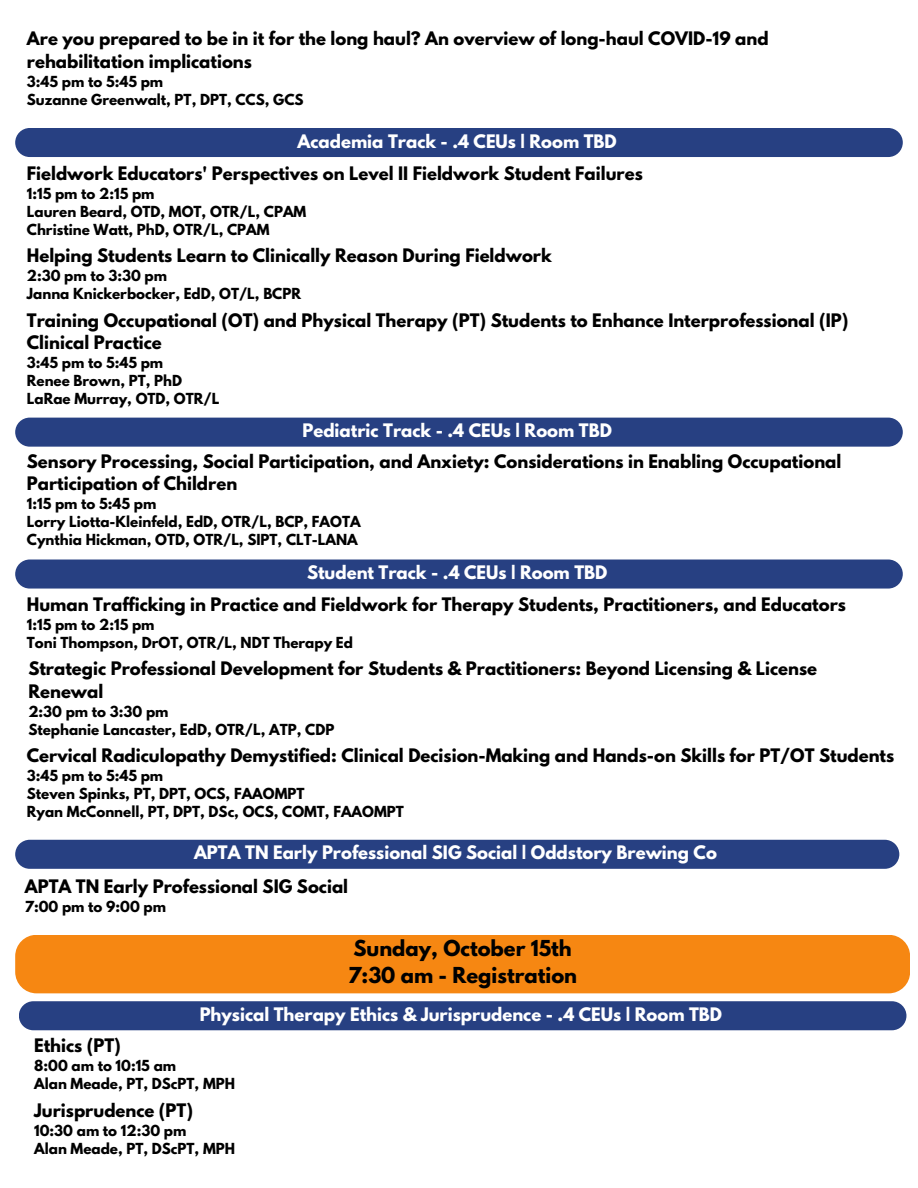
<style>
.page{position:relative;width:918px;height:1188px;background:#fff}
.page>*{position:absolute;margin:0;border:0;box-sizing:border-box;transform-origin:0 0}
.t1{font:700 19.5px "League Spartan";color:#000}
.t2{font:700 16.5px/22.5px "League Spartan";color:#000}
.t3{font:700 16.5px "League Spartan";color:#fff}
.t4{font:700 13.5px "League Spartan";color:#000}
</style>
<div class="page">
<div style="left:15px;top:935px;width:895px;height:58px;background:#f68712;border-radius:21px"></div>
<div style="left:19px;top:1001px;width:887px;height:29px;background:#274082;border-radius:15px"></div>
<div style="left:15px;top:128px;width:888px;height:29px;background:#274082;border-radius:15px"></div>
<div style="left:15px;top:418px;width:888px;height:29px;background:#274082;border-radius:15px"></div>
<div style="left:15px;top:560px;width:888px;height:29px;background:#274082;border-radius:15px"></div>
<div style="left:15px;top:840px;width:884px;height:29px;background:#274082"></div>
<p class="t2" style="left:27px;top:29px;width:743px">Are you prepared to be in it for the long haul? An overview of long-haul COVID-19 and rehabilitation implications</p>
<p class="t4" style="left:27px;top:75px;width:138px">3:45 pm to 5:45 pm</p>
<p class="t4" style="left:27px;top:93px;width:278px">Suzanne Greenwalt, PT, DPT, CCS, GCS</p>
<p class="t3" style="left:298px;top:133px;width:321px">Academia Track - .4 CEUs | Room TBD</p>
<p class="t2" style="left:27px;top:164px;width:617px">Fieldwork Educators' Perspectives on Level II Fieldwork Student Failures</p>
<p class="t4" style="left:27px;top:187px;width:129px">1:15 pm to 2:15 pm</p>
<p class="t4" style="left:27px;top:205px;width:281px">Lauren Beard, OTD, MOT, OTR/L, CPAM</p>
<p class="t4" style="left:27px;top:223px;width:244px">Christine Watt, PhD, OTR/L, CPAM</p>
<p class="t2" style="left:27px;top:246px;width:526px">Helping Students Learn to Clinically Reason During Fieldwork</p>
<p class="t4" style="left:27px;top:269px;width:142px">2:30 pm to 3:30 pm</p>
<p class="t4" style="left:27px;top:287px;width:276px">Janna Knickerbocker, EdD, OT/L, BCPR</p>
<p class="t2" style="left:27px;top:311px;width:823px">Training Occupational (OT) and Physical Therapy (PT) Students to Enhance Interprofessional (IP)<br>Clinical Practice</p>
<p class="t4" style="left:27px;top:356px;width:138px">3:45 pm to 5:45 pm</p>
<p class="t4" style="left:27px;top:374px;width:157px">Renee Brown, PT, PhD</p>
<p class="t4" style="left:27px;top:392px;width:194px">LaRae Murray, OTD, OTR/L</p>
<p class="t3" style="left:302px;top:422px;width:311px">Pediatric Track - .4 CEUs | Room TBD</p>
<p class="t2" style="left:27px;top:452px;width:816px">Sensory Processing, Social Participation, and Anxiety: Considerations in Enabling Occupational<br>Participation of Children</p>
<p class="t4" style="left:27px;top:497px;width:131px">1:15 pm to 5:45 pm</p>
<p class="t4" style="left:27px;top:515px;width:335px">Lorry Liotta-Kleinfeld, EdD, OTR/L, BCP, FAOTA</p>
<p class="t4" style="left:27px;top:533px;width:332px">Cynthia Hickman, OTD, OTR/L, SIPT, CLT-LANA</p>
<p class="t3" style="left:307px;top:564px;width:302px">Student Track - .4 CEUs | Room TBD</p>
<p class="t2" style="left:27px;top:595px;width:821px">Human Trafficking in Practice and Fieldwork for Therapy Students, Practitioners, and Educators</p>
<p class="t4" style="left:27px;top:618px;width:129px">1:15 pm to 2:15 pm</p>
<p class="t4" style="left:27px;top:636px;width:328px">Toni Thompson, DrOT, OTR/L, NDT Therapy Ed</p>
<p class="t2" style="left:28px;top:659px;width:790px">Strategic Professional Development for Students &amp; Practitioners: Beyond Licensing &amp; License<br>Renewal</p>
<p class="t4" style="left:28px;top:704px;width:142px">2:30 pm to 3:30 pm</p>
<p class="t4" style="left:28px;top:722px;width:307px">Stephanie Lancaster, EdD, OTR/L, ATP, CDP</p>
<p class="t2" style="left:27px;top:746px;width:869px">Cervical Radiculopathy Demystified: Clinical Decision-Making and Hands-on Skills for PT/OT Students</p>
<p class="t4" style="left:27px;top:769px;width:138px">3:45 pm to 5:45 pm</p>
<p class="t4" style="left:27px;top:787px;width:279px">Steven Spinks, PT, DPT, OCS, FAAOMPT</p>
<p class="t4" style="left:27px;top:805px;width:378px">Ryan McConnell, PT, DPT, DSc, OCS, COMT, FAAOMPT</p>
<p class="t3" style="left:194px;top:845px;width:524px">APTA TN Early Professional SIG Social | Oddstory Brewing Co</p>
<p class="t2" style="left:25px;top:877px;width:325px">APTA TN Early Professional SIG Social</p>
<p class="t4" style="left:25px;top:900px;width:143px">7:00 pm to 9:00 pm</p>
<p class="t1" style="left:353px;top:939px;width:220px">Sunday, October 15th</p>
<p class="t1" style="left:348px;top:966px;width:231px">7:30 am - Registration</p>
<p class="t3" style="left:200px;top:1006px;width:524px">Physical Therapy Ethics &amp; Jurisprudence - .4 CEUs | Room TBD</p>
<p class="t2" style="left:34px;top:1036px;width:88px">Ethics (PT)</p>
<p class="t4" style="left:34px;top:1059px;width:143px">8:00 am to 10:15 am</p>
<p class="t4" style="left:34px;top:1077px;width:202px">Alan Meade, PT, DScPT, MPH</p>
<p class="t2" style="left:34px;top:1101px;width:160px">Jurisprudence (PT)</p>
<p class="t4" style="left:34px;top:1124px;width:154px">10:30 am to 12:30 pm</p>
<p class="t4" style="left:34px;top:1142px;width:202px">Alan Meade, PT, DScPT, MPH</p>
</div>
